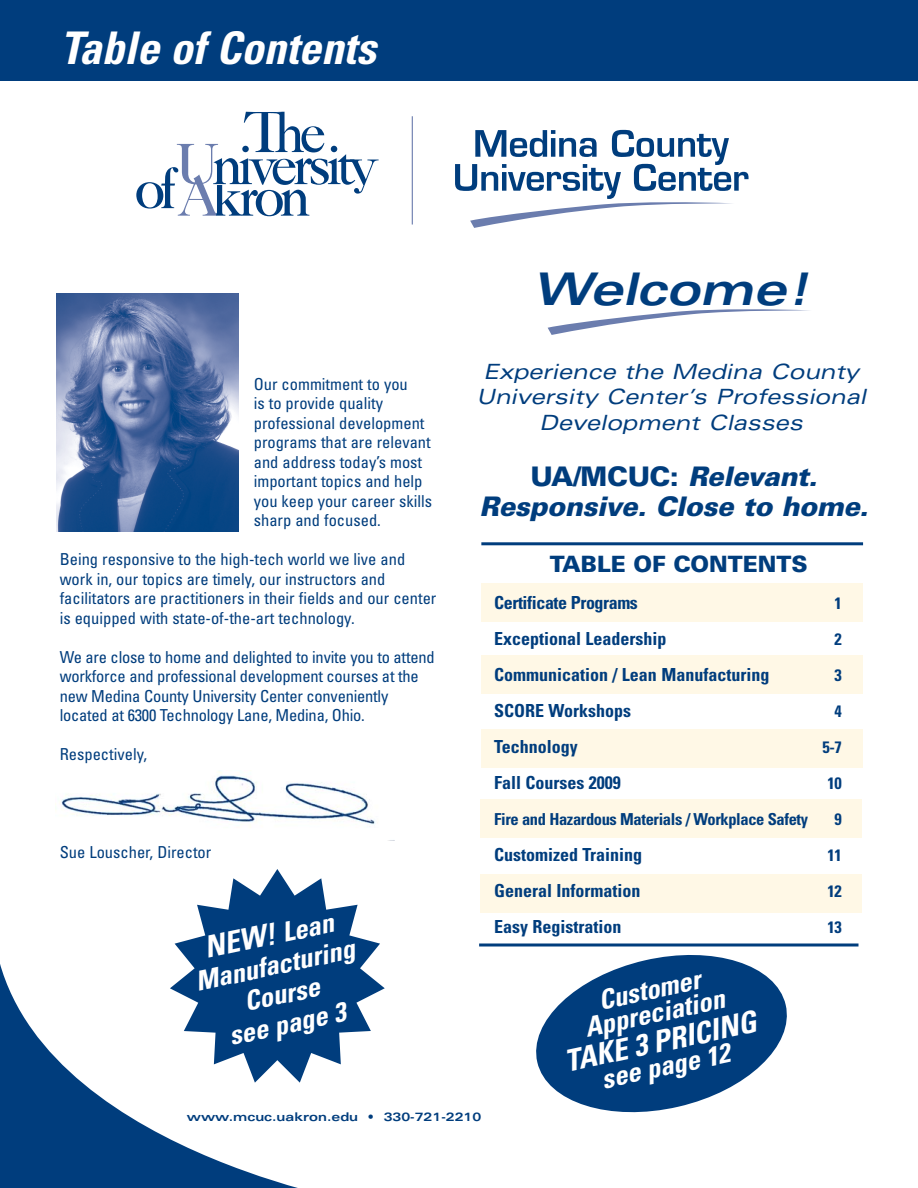
<style>
.page{position:relative;width:918px;height:1188px;background:#fff}
.page>*{position:absolute;margin:0;border:0;box-sizing:border-box;transform-origin:0 0}
.t1{font:italic 700 condensed 45px "Univers";color:#fff}
.t2{font:italic 700 expanded 45px "Univers";color:#003d7d}
.t3{font:italic 700 condensed 30px "Univers";color:#fff}
.t4{font:italic 700 condensed 27px/30px "Univers";color:#fff;text-align:center}
.t5{font:italic 900 27px/30px "Univers";color:#003d7d;text-align:center}
.t6{font:900 22.5px "Univers";color:#003d7d}
.t7{font:italic expanded 21px/25.5px "Univers";color:#003d7d;text-align:center}
.t8{font:700 condensed 18px "Univers";color:#003d7d}
.t9{font:700 condensed 18px "Univers";letter-spacing:-.02em;color:#003d7d}
.t10{font:condensed 16.5px/19.5px "Univers";color:#003d7d}
.t11{font:700 condensed 16.5px "Univers";letter-spacing:-.02em;color:#003d7d}
.t12{font:700 expanded 12px "Univers";color:#003d7d}
.s1{font-size:27px}
.s2{font-style:normal}
</style>
<div class="page">
<svg style="left:136px;top:112px;width:243px;height:104px"></svg>
<svg style="left:455px;top:130px;width:294px;height:98px"></svg>
<hr style="left:412px;top:116px;width:1px;height:109px;background:#6b7dae">
<div style="left:482px;top:584px;width:381px;height:38px;background:#fff8e6"></div>
<div style="left:482px;top:655px;width:381px;height:39px;background:#fff8e6"></div>
<div style="left:482px;top:730px;width:381px;height:38px;background:#fff8e6"></div>
<div style="left:481px;top:799px;width:381px;height:38px;background:#fff8e6"></div>
<div style="left:481px;top:874px;width:381px;height:38px;background:#fff8e6"></div>
<hr style="left:481px;top:542px;width:382px;height:3px;background:#003d7d">
<hr style="left:479px;top:944px;width:380px;height:2px;background:#003d7d">
<svg style="left:548px;top:309px;width:261px;height:26px"></svg>
<div style="left:0;top:0;width:918px;height:81px;background:#003d7d"></div>
<svg style="left:0;top:964px;width:298px;height:224px"></svg>
<img style="left:57px;top:293px;width:182px;height:239px">
<img style="left:61px;top:772px;width:334px;height:69px">
<svg style="left:528px;top:946px;width:267px;height:167px;fill:#003d7d"></svg>
<svg style="left:170px;top:869px;width:215px;height:214px;fill:#003d7d"></svg>
<h1 class="t1" style="left:60px;top:32px;width:327px">Table of Contents</h1>
<p class="t10" style="left:254px;top:375px;width:180px">Our commitment to you<br>is to provide quality professional development programs that are relevant and address today’s most important topics and help you keep your career skills sharp and focused.</p>
<p class="t10" style="left:60px;top:551px;width:378px">Being responsive to the high-tech world we live and work in, our topics are timely, our instructors and facilitators are practitioners in their fields and our center is equipped with state-of-the-art technology.</p>
<p class="t10" style="left:60px;top:648px;width:376px">We are close to home and delighted to invite you to attend workforce and professional development courses at the new Medina County University Center conveniently located at 6300 Technology Lane, Medina, Ohio.</p>
<p class="t10" style="left:60px;top:746px;width:89px">Respectively,</p>
<p class="t10" style="left:60px;top:843px;width:153px">Sue Louscher, Director</p>
<h2 class="t3" style="left:202px;top:938px;width:133px;rotate:-12deg">NEW! <span class="s1">Lean</span></h2>
<h3 class="t4" style="left:193px;top:970px;width:163px;rotate:-12deg">Manufacturing<br>Course<br>see page 3</h3>
<h1 class="t2" style="left:532px;top:268px;width:289px">Welcome!</h1>
<p class="t7" style="left:476px;top:360px;width:396px">Experience the Medina County<br>University Center’s Professional<br>Development Classes</p>
<h3 class="t5" style="left:480px;top:463px;width:397px"><span class="s2">UA/MCUC:</span> Relevant.<br>Responsive. Close to home.</h3>
<h3 class="t6" style="left:550px;top:553px;width:260px">TABLE OF CONTENTS</h3>
<p class="t9" style="left:494px;top:596px;width:145px">Certificate Programs</p>
<p class="t11" style="left:835px;top:597px;width:9px">1</p>
<p class="t8" style="left:494px;top:632px;width:174px">Exceptional Leadership</p>
<p class="t11" style="left:835px;top:633px;width:9px">2</p>
<p class="t8" style="left:494px;top:668px;width:277px">Communication / Lean Manufacturing</p>
<p class="t11" style="left:835px;top:669px;width:9px">3</p>
<p class="t8" style="left:494px;top:704px;width:138px">SCORE Workshops</p>
<p class="t11" style="left:835px;top:705px;width:9px">4</p>
<p class="t8" style="left:494px;top:740px;width:85px">Technology</p>
<p class="t11" style="left:822px;top:741px;width:21px">5-7</p>
<p class="t8" style="left:494px;top:776px;width:128px">Fall Courses 2009</p>
<p class="t11" style="left:828px;top:777px;width:16px">10</p>
<p class="t11" style="left:494px;top:813px;width:315px">Fire and Hazardous Materials / Workplace Safety</p>
<p class="t11" style="left:834px;top:813px;width:9px">9</p>
<p class="t8" style="left:494px;top:848px;width:150px">Customized Training</p>
<p class="t11" style="left:828px;top:849px;width:16px">11</p>
<p class="t8" style="left:494px;top:884px;width:148px">General Information</p>
<p class="t11" style="left:828px;top:885px;width:16px">12</p>
<p class="t8" style="left:494px;top:920px;width:129px">Easy Registration</p>
<p class="t11" style="left:828px;top:921px;width:16px">13</p>
<h3 class="t4" style="left:578px;top:996px;width:144px;line-height:24px;rotate:-12deg">Customer<br>Appreciation</h3>
<h2 class="t3" style="left:563px;top:1051px;width:196px;rotate:-12deg">TAKE 3 PRICING</h2>
<h3 class="t4" style="left:600px;top:1068px;width:132px;rotate:-12deg">see page 12</h3>
<p class="t12" style="left:187px;top:1111px;width:296px">www.mcuc.uakron.edu • 330-721-2210</p>
</div>
